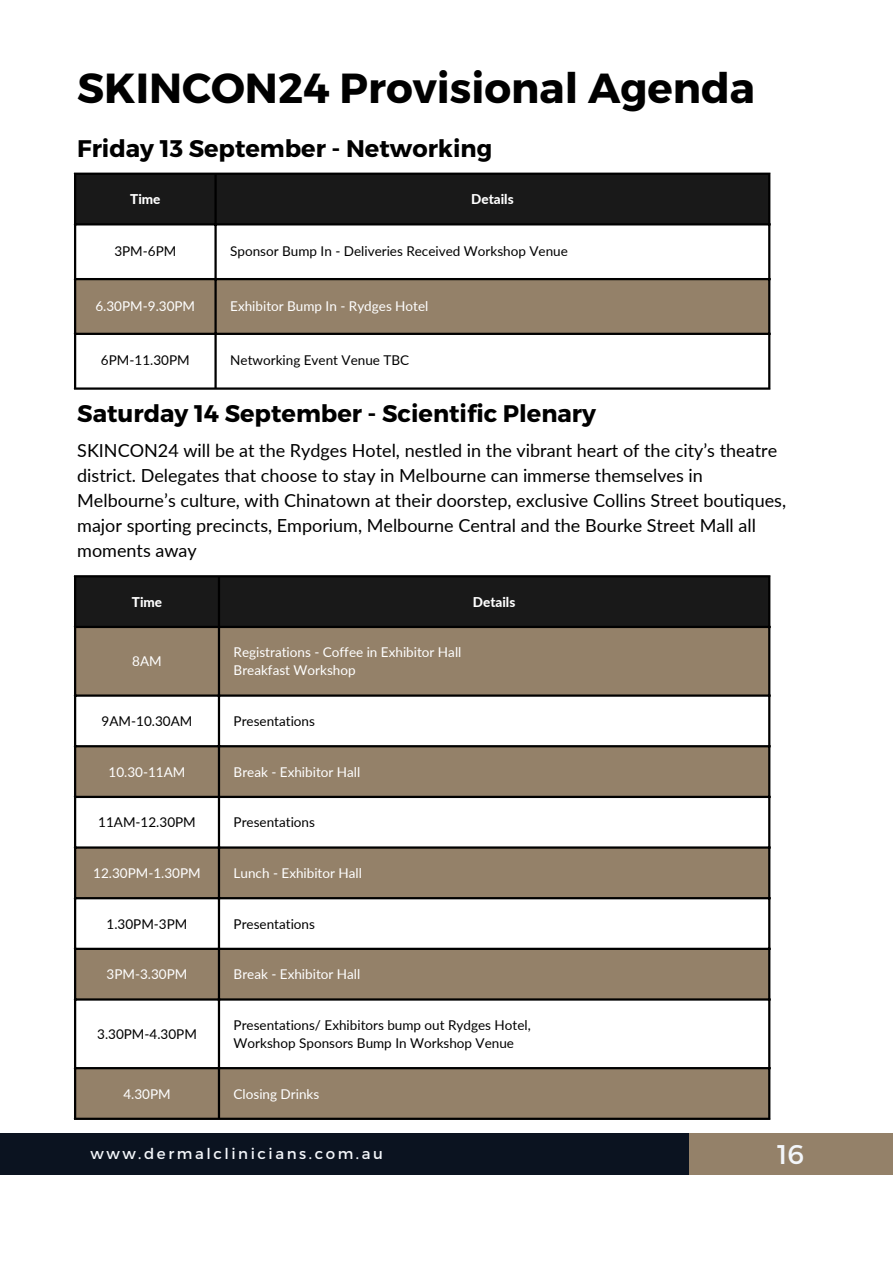
<style>
.page{position:relative;width:893px;height:1264px;background:#fff}
.page>*{position:absolute;margin:0;border:0;box-sizing:border-box;transform-origin:0 0}
.t1{font:700 42px "Montserrat";color:#000}
.t2{font:27px "Montserrat";color:#f3f6fa}
.t3{font:700 24px "Montserrat";color:#000}
.t4{font:18px/24.8px "Lato";color:#000}
.t5{font:15px "Montserrat";letter-spacing:.17em;color:#f3f6fa}
.t6{font:13.5px "Lato";color:#000}
.t7{font:13.5px "Lato";color:#fff}
.t8{font:800 13.5px "Lato";color:#fff}
</style>
<div class="page">
<div style="left:689px;top:1132px;width:203px;height:42px;background:#948169"></div>
<div style="left:0;top:1132px;width:689px;height:42px;background:#0b1320"></div>
<div style="left:76px;top:175px;width:692px;height:48px;background:#191919"></div>
<div style="left:76px;top:280px;width:692px;height:53px;background:#948169"></div>
<hr style="left:74px;top:175px;width:2px;height:212px;background:#000">
<hr style="left:214px;top:175px;width:3px;height:212px;background:#000">
<hr style="left:768px;top:175px;width:2px;height:212px;background:#000">
<hr style="left:74px;top:173px;width:696px;height:2px;background:#000">
<hr style="left:74px;top:223px;width:696px;height:2px;background:#000">
<hr style="left:74px;top:278px;width:696px;height:2px;background:#000">
<hr style="left:74px;top:333px;width:696px;height:2px;background:#000">
<hr style="left:74px;top:387px;width:696px;height:3px;background:#000">
<div style="left:76px;top:577px;width:692px;height:49px;background:#191919"></div>
<svg style="left:76px;top:628px;width:692px;height:489px;fill:#948169"></svg>
<hr style="left:74px;top:577px;width:2px;height:540px;background:#000">
<hr style="left:218px;top:577px;width:2px;height:540px;background:#000">
<hr style="left:768px;top:577px;width:2px;height:540px;background:#000">
<hr style="left:74px;top:575px;width:696px;height:2px;background:#000">
<hr style="left:74px;top:626px;width:696px;height:2px;background:#000">
<hr style="left:74px;top:694px;width:696px;height:2px;background:#000">
<hr style="left:74px;top:745px;width:696px;height:2px;background:#000">
<hr style="left:74px;top:795px;width:696px;height:3px;background:#000">
<hr style="left:74px;top:846px;width:696px;height:2px;background:#000">
<hr style="left:74px;top:897px;width:696px;height:2px;background:#000">
<hr style="left:74px;top:947px;width:696px;height:3px;background:#000">
<hr style="left:74px;top:998px;width:696px;height:2px;background:#000">
<hr style="left:74px;top:1067px;width:696px;height:2px;background:#000">
<hr style="left:74px;top:1117px;width:696px;height:2px;background:#000">
<p class="t1" style="left:77px;top:61px;width:679px">SKINCON24 Provisional Agenda</p>
<p class="t3" style="left:77px;top:133px;width:416px">Friday 13 September - Networking</p>
<p class="t8" style="left:130px;top:191px;width:32px">Time</p>
<p class="t8" style="left:471px;top:191px;width:44px">Details</p>
<p class="t6" style="left:114px;top:242px;width:63px">3PM-6PM</p>
<p class="t6" style="left:230px;top:242px;width:339px">Sponsor Bump In - Deliveries Received Workshop Venue</p>
<p class="t7" style="left:95px;top:297px;width:101px">6.30PM-9.30PM</p>
<p class="t7" style="left:230px;top:297px;width:200px">Exhibitor Bump In - Rydges Hotel</p>
<p class="t6" style="left:101px;top:352px;width:90px">6PM-11.30PM</p>
<p class="t6" style="left:230px;top:352px;width:180px">Networking Event Venue TBC</p>
<p class="t3" style="left:77px;top:398px;width:520px">Saturday 14 September - Scientific Plenary</p>
<p class="t4" style="left:77px;top:438px;width:710px">SKINCON24 will be at the Rydges Hotel, nestled in the vibrant heart of the city’s theatre district. Delegates that choose to stay in Melbourne can immerse themselves in Melbourne’s culture, with Chinatown at their doorstep, exclusive Collins Street boutiques, major sporting precincts, Emporium, Melbourne Central and the Bourke Street Mall all moments away</p>
<p class="t8" style="left:132px;top:593px;width:32px">Time</p>
<p class="t8" style="left:473px;top:593px;width:44px">Details</p>
<p class="t7" style="left:132px;top:653px;width:31px">8AM</p>
<p class="t7" style="left:233px;top:644px;width:229px">Registrations - Coffee in Exhibitor Hall</p>
<p class="t7" style="left:233px;top:662px;width:123px">Breakfast Workshop</p>
<p class="t6" style="left:102px;top:712px;width:92px">9AM-10.30AM</p>
<p class="t6" style="left:233px;top:712px;width:83px">Presentations</p>
<p class="t7" style="left:109px;top:763px;width:78px">10.30-11AM</p>
<p class="t7" style="left:233px;top:763px;width:128px">Break - Exhibitor Hall</p>
<p class="t6" style="left:98px;top:814px;width:99px">11AM-12.30PM</p>
<p class="t6" style="left:233px;top:814px;width:83px">Presentations</p>
<p class="t7" style="left:93px;top:864px;width:109px">12.30PM-1.30PM</p>
<p class="t7" style="left:233px;top:864px;width:130px">Lunch - Exhibitor Hall</p>
<p class="t6" style="left:107px;top:915px;width:82px">1.30PM-3PM</p>
<p class="t6" style="left:233px;top:915px;width:83px">Presentations</p>
<p class="t7" style="left:107px;top:965px;width:82px">3PM-3.30PM</p>
<p class="t7" style="left:233px;top:965px;width:128px">Break - Exhibitor Hall</p>
<p class="t6" style="left:97px;top:1025px;width:101px">3.30PM-4.30PM</p>
<p class="t6" style="left:233px;top:1016px;width:298px">Presentations/ Exhibitors bump out Rydges Hotel,</p>
<p class="t6" style="left:233px;top:1034px;width:282px">Workshop Sponsors Bump In Workshop Venue</p>
<p class="t7" style="left:123px;top:1085px;width:49px">4.30PM</p>
<p class="t7" style="left:233px;top:1085px;width:87px">Closing Drinks</p>
<p class="t5" style="left:90px;top:1144px;width:294px">www.dermalclinicians.com.au</p>
<p class="t2" style="left:777px;top:1137px;width:29px">16</p>
</div>
